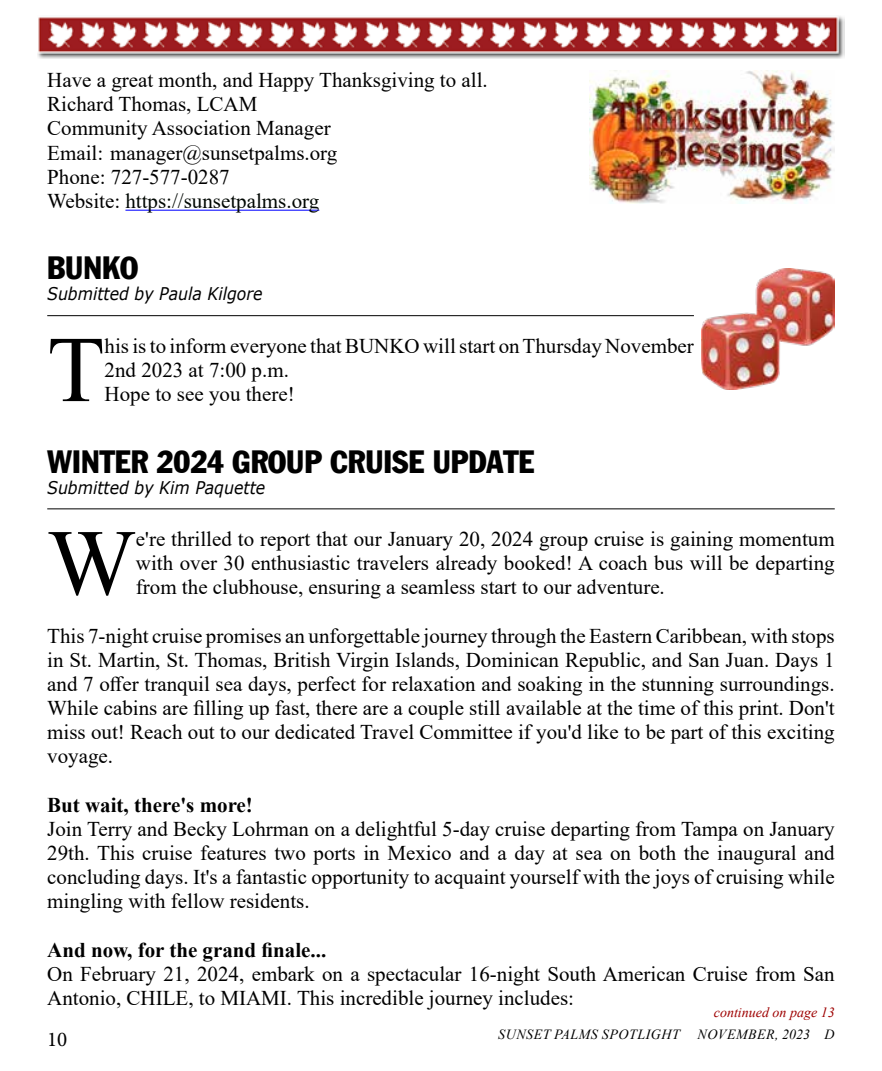
<style>
.page{position:relative;width:882px;height:1071px;background:#fff}
.page>*{position:absolute;margin:0;border:0;box-sizing:border-box;transform-origin:0 0}
.t1{font:93.98px "Times New Roman";color:#000}
.t2{font:31.5px "Franklin Gothic Condensed";color:#000}
.t3{font:21px/24.2px "Times New Roman";color:#000}
.t4{font:700 21px "Times New Roman";color:#000}
.t5{font:21px "Minion Pro";color:#000}
.t6{font:italic 17.5px "Verdana";color:#000;scale:.9 1}
.t7{font:italic 14px "Times New Roman";letter-spacing:.035em;color:#000}
.t8{font:italic 14px "Times New Roman";color:#9e0000}
.s1{color:#000703}
</style>
<div class="page">
<img style="left:37px;top:16px;width:808px;height:42px">
<hr style="left:125px;top:210px;width:194px;height:1px;background:#00f">
<hr style="left:47px;top:315px;width:647px;height:1px;background:#000">
<img style="left:590px;top:71px;width:245px;height:133px">
<img style="left:702px;top:268px;width:133px;height:121px">
<hr style="left:47px;top:508px;width:788px;height:1px;background:#000">
<p class="t3" style="left:47px;top:67px;width:442px">Have a great month, and Happy Thanksgiving to all.<br>Richard Thomas, LCAM<br>Community Association Manager<br>Email: manager@sunsetpalms.org<br>Phone: 727-577-0287<br>Website: <span class="s1">https://sunsetpalms.org</span></p>
<h2 class="t2" style="left:47px;top:249px;width:93px">BUNKO</h2>
<p class="t6" style="left:47px;top:282px;width:241px">Submitted by Paula Kilgore</p>
<h1 class="t1" style="left:47px;top:303px;width:59px">T</h1>
<p class="t3" style="left:105px;top:333px;width:591px">his is to inform everyone that BUNKO will start on Thursday November<br>2nd 2023 at 7:00 p.m.<br>Hope to see you there!</p>
<h2 class="t2" style="left:47px;top:442px;width:489px">WINTER 2024 GROUP CRUISE UPDATE</h2>
<p class="t6" style="left:47px;top:475px;width:244px">Submitted by Kim Paquette</p>
<h1 class="t1" style="left:47px;top:497px;width:90px">W</h1>
<p class="t3" style="left:136px;top:526px;width:700px;text-align:justify">e're thrilled to report that our January 20, 2024 group cruise is gaining momentum with over 30 enthusiastic travelers already booked! A coach bus will be departing from the clubhouse, ensuring a seamless start to our adventure.</p>
<p class="t3" style="left:47px;top:623px;width:789px;text-align:justify">This 7-night cruise promises an unforgettable journey through the Eastern Caribbean, with stops in St. Martin, St. Thomas, British Virgin Islands, Dominican Republic, and San Juan. Days 1 and 7 offer tranquil sea days, perfect for relaxation and soaking in the stunning surroundings.<br>While cabins are filling up fast, there are a couple still available at the time of this print. Don't miss out! Reach out to our dedicated Travel Committee if you'd like to be part of this exciting voyage.</p>
<p class="t4" style="left:47px;top:789px;width:207px">But wait, there's more!</p>
<p class="t3" style="left:47px;top:816px;width:789px;text-align:justify">Join Terry and Becky Lohrman on a delightful 5-day cruise departing from Tampa on January 29th. This cruise features two ports in Mexico and a day at sea on both the inaugural and concluding days. It's a fantastic opportunity to acquaint yourself with the joys of cruising while mingling with fellow residents.</p>
<p class="t4" style="left:47px;top:934px;width:281px">And now, for the grand finale...</p>
<p class="t3" style="left:47px;top:961px;width:789px">On February 21, 2024, embark on a spectacular 16-night South American Cruise from San<br>Antonio, CHILE, to MIAMI. This incredible journey includes:</p>
<p class="t8" style="left:714px;top:1003px;width:122px">continued on page 13</p>
<p class="t5" style="left:47px;top:1025px;width:22px">10</p>
<p class="t7" style="left:498px;top:1024px;width:183px">SUNSET PALMS SPOTLIGHT</p>
<p class="t7" style="left:698px;top:1024px;width:138px">NOVEMBER, 2023 D</p>
</div>
